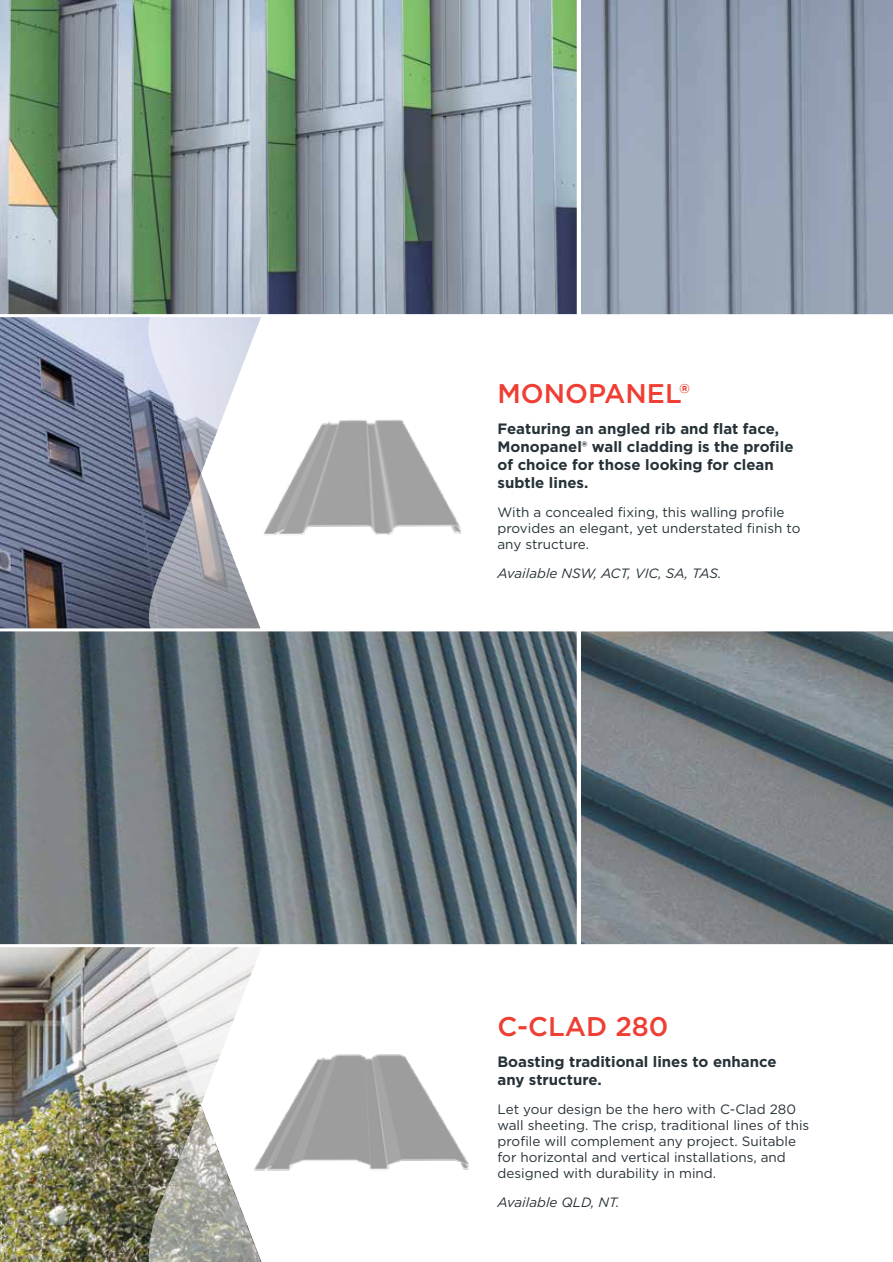
<style>
.page{position:relative;width:893px;height:1262px;background:#fff}
.page>*{position:absolute;margin:0;border:0;box-sizing:border-box;transform-origin:0 0}
.t1{font:500 27px "Gotham";color:#ef3e33}
.t2{font:700 15px/18px "Gotham";color:#263238}
.t3{font:13.5px/16.2px "Gotham";color:#263238}
.t4{font:italic 13.5px "Gotham";color:#263238}
</style>
<div class="page">
<img style="left:0;top:0;width:577px;height:314px">
<img style="left:0;top:631px;width:577px;height:313px">
<img style="left:581px;top:0;width:312px;height:314px">
<img style="left:581px;top:631px;width:312px;height:313px">
<img style="left:0;top:317px;width:147px;height:311px">
<svg style="left:147px;top:317px;width:114px;height:311px"></svg>
<img style="left:0;top:947px;width:147px;height:315px">
<svg style="left:147px;top:947px;width:115px;height:315px"></svg>
<img style="left:239px;top:414px;width:224px;height:128px">
<img style="left:237px;top:1048px;width:232px;height:128px">
<h1 class="t1" style="left:497px;top:376px;width:194px">MONOPANEL®</h1>
<p class="t2" style="left:497px;top:420px;width:298px">Featuring an angled rib and flat face,<br>Monopanel® wall cladding is the profile of choice for those looking for clean subtle lines.</p>
<p class="t3" style="left:497px;top:504px;width:304px">With a concealed fixing, this walling profile provides an elegant, yet understated finish to any structure.</p>
<p class="t4" style="left:497px;top:565px;width:225px">Available NSW, ACT, VIC, SA, TAS.</p>
<h1 class="t1" style="left:497px;top:1009px;width:172px">C-CLAD 280</h1>
<p class="t2" style="left:497px;top:1052px;width:281px">Boasting traditional lines to enhance any structure.</p>
<p class="t3" style="left:497px;top:1100px;width:313px">Let your design be the hero with C-Clad 280 wall sheeting. The crisp, traditional lines of this profile will complement any project. Suitable for horizontal and vertical installations, and designed with durability in mind.</p>
<p class="t4" style="left:497px;top:1194px;width:124px">Available QLD, NT.</p>
</div>
